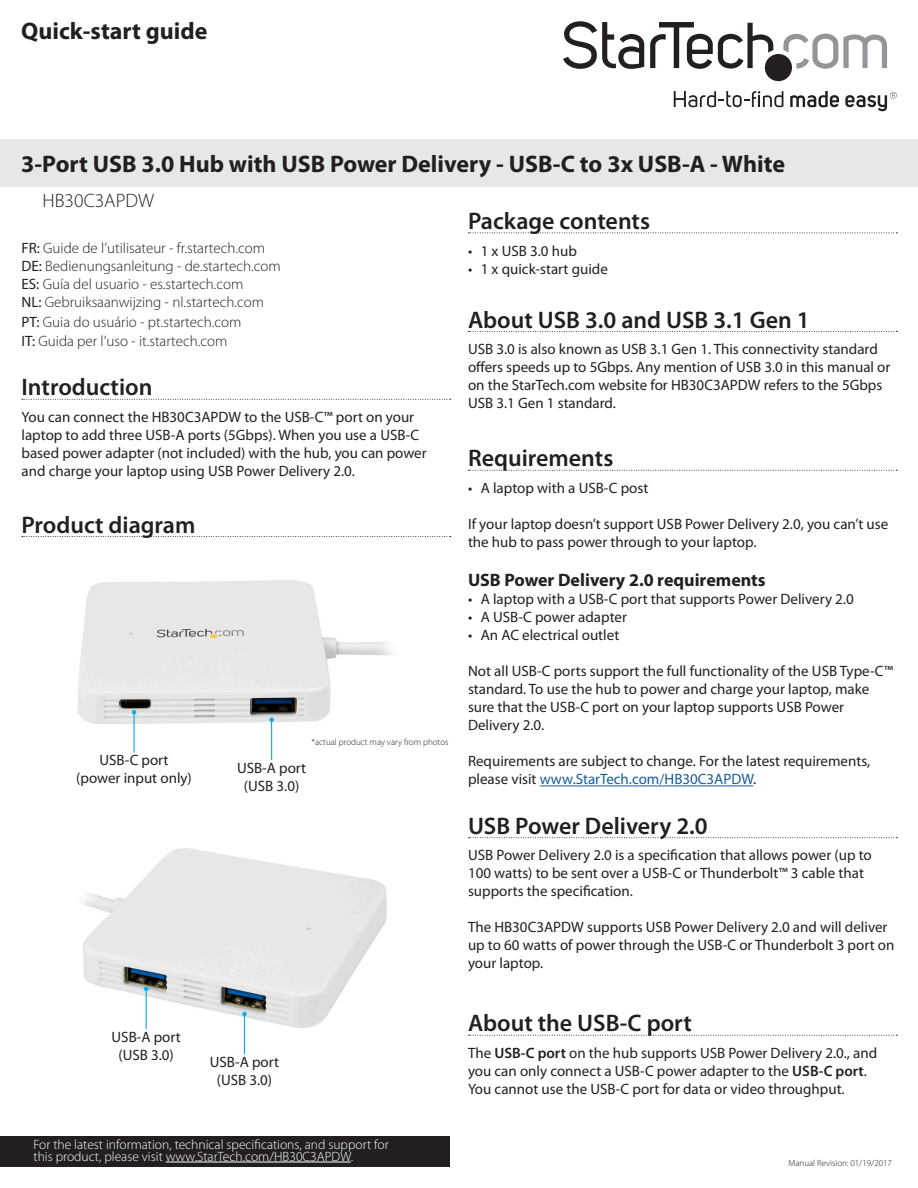
<style>
.page{position:relative;width:918px;height:1188px;background:#fff}
.page>*{position:absolute;margin:0;border:0;box-sizing:border-box;transform-origin:0 0}
.t1{font:600 24px "Myriad Pro";color:#231f20}
.Title_Description{font:700 24px "Myriad Pro";color:#231f20}
.Title_SKU{font:300 19.5px "Myriad Pro";color:#231f20}
.t2{font:700 18px "Myriad Pro";color:#231f20}
.Text{font:15px/18px "Myriad Pro";color:#231f20}
.Manual_Description{font:300 15px "Myriad Pro";color:#231f20}
.Text-2{font:300 13.5px "Myriad Pro";color:#fff}
.Text-3{font:300 9px "Myriad Pro";color:#231f20}
.s1{font-weight:400}
.s2{color:#175d9e}
.s3{font-weight:600}
</style>
<div class="page">
<img style="left:78px;top:580px;width:314px;height:180px">
<svg style="left:783px;top:34px;width:104px;height:35px"></svg>
<svg style="left:845px;top:92px;width:52px;height:19px"></svg>
<svg style="left:790px;top:91px;width:49px;height:17px"></svg>
<svg style="left:674px;top:91px;width:109px;height:16px"></svg>
<svg style="left:563px;top:21px;width:81px;height:48px"></svg>
<svg style="left:650px;top:22px;width:123px;height:47px"></svg>
<div style="left:765px;top:54px;width:27px;height:27px;background:#231f20;border-radius:50%"></div>
<div style="left:0;top:140px;width:918px;height:47px;background:#e6e7e9"></div>
<div style="left:0;top:1136px;width:450px;height:30px;background:#231f20"></div>
<hr style="left:166px;top:1162px;width:185px;height:1px;background:#fff">
<svg style="left:468px;top:233px;width:429px;height:1px"></svg>
<svg style="left:468px;top:470px;width:429px;height:1px"></svg>
<hr style="left:540px;top:786px;width:213px;height:1px;background:#175d9e">
<svg style="left:22px;top:399px;width:429px;height:1px"></svg>
<svg style="left:22px;top:536px;width:429px;height:1px"></svg>
<hr style="left:133px;top:712px;width:2px;height:41px;background:#00aeef">
<svg style="left:132px;top:710px;width:4px;height:4px"></svg>
<hr style="left:271px;top:720px;width:1px;height:40px;background:#00aeef">
<svg style="left:269px;top:717px;width:5px;height:5px"></svg>
<img style="left:82px;top:848px;width:305px;height:204px">
<hr style="left:146px;top:989px;width:1px;height:40px;background:#00aeef">
<svg style="left:144px;top:987px;width:4px;height:4px"></svg>
<hr style="left:244px;top:1014px;width:1px;height:40px;background:#00aeef">
<svg style="left:242px;top:1012px;width:5px;height:4px"></svg>
<svg style="left:468px;top:331px;width:429px;height:1px"></svg>
<svg style="left:468px;top:837px;width:429px;height:1px"></svg>
<svg style="left:468px;top:1035px;width:429px;height:1px"></svg>
<p class="Title_Description" style="left:21px;top:16px;width:188px">Quick-start guide</p>
<p class="Title_Description" style="left:21px;top:148px;width:765px">3-Port USB 3.0 Hub with USB Power Delivery - USB-C to 3x USB-A - White</p>
<p class="Title_SKU" style="left:43px;top:189px;width:113px">HB30C3APDW</p>
<p class="Manual_Description" style="left:22px;top:239px;width:245px"><span class="s1">FR:</span> Guide de l’utilisateur - fr.startech.com</p>
<p class="Manual_Description" style="left:22px;top:257px;width:261px"><span class="s1">DE:</span> Bedienungsanleitung - de.startech.com</p>
<p class="Manual_Description" style="left:22px;top:275px;width:223px"><span class="s1">ES:</span> Guía del usuario - es.startech.com</p>
<p class="Manual_Description" style="left:22px;top:293px;width:244px"><span class="s1">NL:</span> Gebruiksaanwijzing - nl.startech.com</p>
<p class="Manual_Description" style="left:22px;top:313px;width:221px"><span class="s1">PT:</span> Guia do usuário - pt.startech.com</p>
<p class="Manual_Description" style="left:22px;top:332px;width:207px"><span class="s1">IT:</span> Guida per l’uso - it.startech.com</p>
<h1 class="t1" style="left:22px;top:372px;width:132px">Introduction</h1>
<p class="Text" style="left:22px;top:408px;width:407px">You can connect the HB30C3APDW to the USB-C™ port on your laptop to add three USB-A ports (5Gbps). When you use a USB-C based power adapter (not included) with the hub, you can power and charge your laptop using USB Power Delivery 2.0.</p>
<h1 class="t1" style="left:22px;top:509px;width:175px">Product diagram</h1>
<p class="Text" style="left:100px;top:751px;width:70px">USB-C port</p>
<p class="Text" style="left:76px;top:769px;width:117px">(power input only)</p>
<p class="Text-3" style="left:312px;top:736px;width:138px">*actual product may vary from photos</p>
<p class="Text" style="left:237px;top:758px;width:71px">USB-A port</p>
<p class="Text" style="left:244px;top:776px;width:57px">(USB 3.0)</p>
<p class="Text" style="left:112px;top:1028px;width:71px">USB-A port</p>
<p class="Text" style="left:118px;top:1046px;width:57px">(USB 3.0)</p>
<p class="Text" style="left:210px;top:1053px;width:71px">USB-A port</p>
<p class="Text" style="left:217px;top:1071px;width:57px">(USB 3.0)</p>
<p class="Text-2" style="left:34px;top:1136px;width:357px">For the latest information, technical specifications, and support for</p>
<p class="Text-2" style="left:34px;top:1148px;width:321px">this product, please visit www.StarTech.com/HB30C3APDW.</p>
<h1 class="t1" style="left:468px;top:206px;width:184px">Package contents</h1>
<p class="Text" style="left:468px;top:241px;width:110px">• 1 x USB 3.0 hub</p>
<p class="Text" style="left:468px;top:259px;width:141px">• 1 x quick-start guide</p>
<h1 class="t1" style="left:468px;top:304px;width:343px">About USB 3.0 and USB 3.1 Gen 1</h1>
<p class="Text" style="left:468px;top:340px;width:424px">USB 3.0 is also known as USB 3.1 Gen 1. This connectivity standard offers speeds up to 5Gbps. Any mention of USB 3.0 in this manual or on the StarTech.com website for HB30C3APDW refers to the 5Gbps USB 3.1 Gen 1 standard.</p>
<h1 class="t1" style="left:468px;top:443px;width:147px">Requirements</h1>
<p class="Text" style="left:468px;top:479px;width:182px">• A laptop with a USB-C post</p>
<p class="Text" style="left:468px;top:515px;width:422px">If your laptop doesn’t support USB Power Delivery 2.0, you can’t use the hub to pass power through to your laptop.</p>
<h2 class="t2" style="left:468px;top:569px;width:299px">USB Power Delivery 2.0 requirements</h2>
<p class="Text" style="left:468px;top:590px;width:387px">• A laptop with a USB-C port that supports Power Delivery 2.0</p>
<p class="Text" style="left:468px;top:608px;width:161px">• A USB-C power adapter</p>
<p class="Text" style="left:468px;top:626px;width:153px">• An AC electrical outlet</p>
<p class="Text" style="left:468px;top:662px;width:426px">Not all USB-C ports support the full functionality of the USB Type-C™ standard. To use the hub to power and charge your laptop, make sure that the USB-C port on your laptop supports USB Power Delivery 2.0.</p>
<p class="Text" style="left:468px;top:752px;width:404px">Requirements are subject to change. For the latest requirements, please visit <span class="s2">www.StarTech.com/HB30C3APDW</span>.</p>
<h1 class="t1" style="left:468px;top:811px;width:241px">USB Power Delivery 2.0</h1>
<p class="Text" style="left:468px;top:846px;width:405px">USB Power Delivery 2.0 is a specification that allows power (up to<br>100 watts) to be sent over a USB-C or Thunderbolt™ 3 cable that supports the specification.</p>
<p class="Text" style="left:468px;top:918px;width:428px">The HB30C3APDW supports USB Power Delivery 2.0 and will deliver up to 60 watts of power through the USB-C or Thunderbolt 3 port on your laptop.</p>
<h1 class="t1" style="left:468px;top:1008px;width:225px">About the USB-C port</h1>
<p class="Text" style="left:468px;top:1044px;width:411px">The <span class="s3">USB-C port</span> on the hub supports USB Power Delivery 2.0., and you can only connect a USB-C power adapter to the <span class="s3">USB-C port</span>.<br>You cannot use the USB-C port for data or video throughput.</p>
<p class="Text-3" style="left:788px;top:1157px;width:105px">Manual Revision: 01/19/2017</p>
</div>
